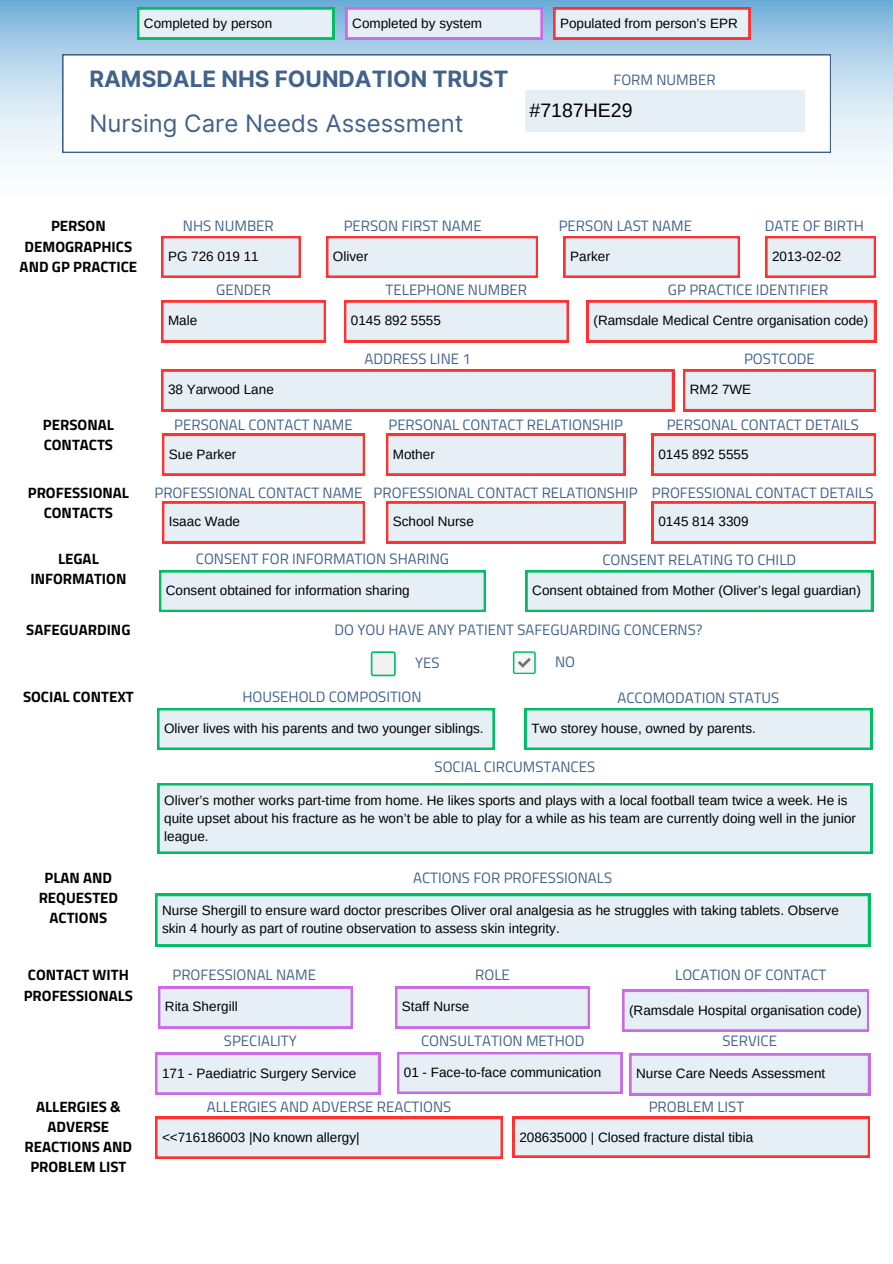
<style>
.page{position:relative;width:893px;height:1264px;background:#fff}
.page>*{position:absolute;margin:0;border:0;box-sizing:border-box;transform-origin:0 0}
.t1{font:24px "Inter";color:#41628b}
.t2{font:700 22.5px "Inter";color:#41628b}
.t3{font:19.5px "Arimo";color:#000}
.t4{font:15px "Titillium Web";color:#41628b}
.t5{font:700 15px/20.2px "Titillium Web";color:#000;text-align:center}
.t6{font:13.5px/18px "Arimo";color:#000}
</style>
<div class="page">
<img style="left:0;top:0;width:892px;height:161px">
<svg style="left:62px;top:54px;width:768px;height:98px"></svg>
<svg style="left:161px;top:236px;width:140px;height:42px;background:#e9d2d8"></svg>
<svg style="left:563px;top:236px;width:176px;height:42px;background:#e9d4db"></svg>
<svg style="left:395px;top:986px;width:195px;height:42px;background:#e2dcf3"></svg>
<svg style="left:586px;top:300px;width:289px;height:42px;background:#e9d6dc"></svg>
<svg style="left:683px;top:369px;width:192px;height:42px;background:#e9d6dc"></svg>
<svg style="left:326px;top:236px;width:212px;height:42px;background:#e9d4da"></svg>
<svg style="left:158px;top:986px;width:195px;height:42px;background:#e2dcf3"></svg>
<svg style="left:155px;top:1116px;width:347px;height:42px;background:#e9d6dd"></svg>
<svg style="left:512px;top:1116px;width:357px;height:41px;background:#e9d6dc"></svg>
<svg style="left:161px;top:369px;width:513px;height:42px;background:#e9d7dd"></svg>
<svg style="left:765px;top:236px;width:110px;height:42px;background:#e9d2d8"></svg>
<svg style="left:344px;top:300px;width:224px;height:42px;background:#e9d5dc"></svg>
<svg style="left:161px;top:300px;width:164px;height:42px;background:#e9d4da"></svg>
<svg style="left:651px;top:434px;width:224px;height:41px;background:#e8d9df"></svg>
<div style="left:525px;top:90px;width:279px;height:41px;background:#e6eff6"></div>
<svg style="left:162px;top:434px;width:202px;height:41px;background:#e8dae0"></svg>
<svg style="left:386px;top:434px;width:239px;height:41px;background:#e8d9e0"></svg>
<svg style="left:629px;top:1053px;width:240px;height:42px;background:#e2ddf3"></svg>
<svg style="left:622px;top:989px;width:246px;height:42px;background:#e2def3"></svg>
<svg style="left:155px;top:1052px;width:225px;height:42px;background:#e2ddf3"></svg>
<svg style="left:397px;top:1052px;width:225px;height:41px;background:#e2e0f4"></svg>
<svg style="left:651px;top:501px;width:224px;height:42px;background:#e9d5db"></svg>
<svg style="left:162px;top:501px;width:202px;height:42px;background:#e9d6dc"></svg>
<svg style="left:386px;top:501px;width:239px;height:42px;background:#e9d5dc"></svg>
<svg style="left:525px;top:570px;width:347px;height:42px;background:#c8e8e3"></svg>
<svg style="left:159px;top:570px;width:326px;height:42px;background:#c8e8e3"></svg>
<svg style="left:371px;top:651px;width:24px;height:25px"></svg>
<svg style="left:513px;top:651px;width:22px;height:23px"></svg>
<svg style="left:524px;top:708px;width:348px;height:41px;background:#ceeae6"></svg>
<svg style="left:157px;top:708px;width:337px;height:41px;background:#cde9e6"></svg>
<svg style="left:137px;top:7px;width:197px;height:32px;background:#bfe6dd"></svg>
<svg style="left:345px;top:7px;width:197px;height:32px;background:#e1d9f3"></svg>
<svg style="left:553px;top:7px;width:197px;height:32px;background:#eacfd5"></svg>
<svg style="left:157px;top:783px;width:715px;height:70px;background:#d6ebec"></svg>
<svg style="left:155px;top:894px;width:714px;height:52px;background:#d2eae9"></svg>
<p class="t6" style="left:144px;top:14px;width:130px">Completed by person</p>
<h5 class="t6" style="left:352px;top:14px;width:131px">Completed by system</h5>
<p class="t6" style="left:560px;top:14px;width:179px">Populated from person’s EPR</p>
<h4 class="t2" style="left:89px;top:65px;width:420px">RAMSDALE NHS FOUNDATION TRUST</h4>
<h4 class="t1" style="left:89px;top:109px;width:375px">Nursing Care Needs Assessment</h4>
<h5 class="t4" style="left:613px;top:68px;width:104px">FORM NUMBER</h5>
<p class="t3" style="left:529px;top:99px;width:104px">#7187HE29</p>
<h5 class="t5" style="left:20px;top:216px;width:119px">PERSON<br>DEMOGRAPHICS<br>AND GP PRACTICE</h5>
<p class="t4" style="left:183px;top:214px;width:92px">NHS NUMBER</p>
<h5 class="t4" style="left:558px;top:214px;width:135px">PERSON LAST NAME</h5>
<p class="t4" style="left:343px;top:214px;width:139px">PERSON FIRST NAME</p>
<p class="t6" style="left:168px;top:247px;width:92px">PG 726 019 11</p>
<p class="t6" style="left:570px;top:247px;width:41px">Parker</p>
<h5 class="t6" style="left:333px;top:247px;width:37px">Oliver</h5>
<p class="t4" style="left:764px;top:214px;width:101px">DATE OF BIRTH</p>
<h5 class="t6" style="left:772px;top:247px;width:71px">2013-02-02</h5>
<p class="t4" style="left:216px;top:277px;width:56px">GENDER</p>
<p class="t4" style="left:385px;top:277px;width:143px">TELEPHONE NUMBER</p>
<h5 class="t4" style="left:668px;top:277px;width:162px">GP PRACTICE IDENTIFIER</h5>
<h5 class="t5" style="left:43px;top:414px;width:72px;text-align:left">PERSONAL<br>CONTACTS</h5>
<h5 class="t5" style="left:28px;top:482px;width:103px">PROFESSIONAL<br>CONTACTS</h5>
<p class="t5" style="left:30px;top:548px;width:97px">LEGAL<br>INFORMATION</p>
<p class="t5" style="left:26px;top:619px;width:106px">SAFEGUARDING</p>
<p class="t5" style="left:23px;top:686px;width:112px">SOCIAL CONTEXT</p>
<h4 class="t5" style="left:39px;top:866px;width:81px">PLAN AND<br>REQUESTED<br>ACTIONS</h4>
<h5 class="t5" style="left:24px;top:964px;width:111px;text-align:left">CONTACT WITH<br>PROFESSIONALS</h5>
<p class="t5" style="left:25px;top:1095px;width:109px">ALLERGIES &amp;<br>ADVERSE<br>REACTIONS AND<br>PROBLEM LIST</p>
<h6 class="t6" style="left:168px;top:311px;width:31px">Male</h6>
<h5 class="t6" style="left:351px;top:311px;width:92px">0145 892 5555</h5>
<h1 class="t6" style="left:593px;top:311px;width:276px">(Ramsdale Medical Centre organisation code)</h1>
<h5 class="t4" style="left:364px;top:347px;width:108px">ADDRESS LINE 1</h5>
<h5 class="t4" style="left:744px;top:347px;width:72px">POSTCODE</h5>
<h5 class="t6" style="left:168px;top:380px;width:107px">38 Yarwood Lane</h5>
<h2 class="t6" style="left:689px;top:380px;width:63px">RM2 7WE</h2>
<h5 class="t4" style="left:174px;top:413px;width:180px">PERSONAL CONTACT NAME</h5>
<h4 class="t4" style="left:388px;top:413px;width:236px">PERSONAL CONTACT RELATIONSHIP</h4>
<p class="t6" style="left:169px;top:445px;width:69px">Sue Parker</p>
<h5 class="t6" style="left:393px;top:445px;width:43px">Mother</h5>
<h5 class="t4" style="left:666px;top:413px;width:194px">PERSONAL CONTACT DETAILS</h5>
<p class="t6" style="left:658px;top:445px;width:92px">0145 892 5555</p>
<p class="t4" style="left:154px;top:480px;width:209px">PROFESSIONAL CONTACT NAME</p>
<h4 class="t4" style="left:373px;top:480px;width:266px">PROFESSIONAL CONTACT RELATIONSHIP</h4>
<h5 class="t4" style="left:651px;top:480px;width:223px">PROFESSIONAL CONTACT DETAILS</h5>
<h4 class="t6" style="left:169px;top:512px;width:73px">Isaac Wade</h4>
<h5 class="t6" style="left:393px;top:512px;width:82px">School Nurse</h5>
<p class="t6" style="left:658px;top:512px;width:92px">0145 814 3309</p>
<p class="t4" style="left:196px;top:547px;width:255px">CONSENT FOR INFORMATION SHARING</p>
<h5 class="t4" style="left:602px;top:548px;width:195px">CONSENT RELATING TO CHILD</h5>
<h5 class="t6" style="left:166px;top:581px;width:245px">Consent obtained for information sharing</h5>
<p class="t6" style="left:532px;top:581px;width:330px">Consent obtained from Mother (Oliver’s legal guardian)</p>
<h4 class="t4" style="left:334px;top:618px;width:369px">DO YOU HAVE ANY PATIENT SAFEGUARDING CONCERNS?</h4>
<h5 class="t4" style="left:415px;top:651px;width:26px">YES</h5>
<p class="t4" style="left:555px;top:650px;width:22px">NO</p>
<p class="t4" style="left:242px;top:684px;width:181px">HOUSEHOLD COMPOSITION</p>
<h5 class="t4" style="left:617px;top:686px;width:163px">ACCOMODATION STATUS</h5>
<h5 class="t6" style="left:164px;top:719px;width:321px">Oliver lives with his parents and two younger siblings.</h5>
<h6 class="t6" style="left:531px;top:719px;width:226px">Two storey house, owned by parents.</h6>
<h5 class="t4" style="left:434px;top:755px;width:162px">SOCIAL CIRCUMSTANCES</h5>
<h5 class="t6" style="left:164px;top:791px;width:693px">Oliver’s mother works part-time from home. He likes sports and plays with a local football team twice a week. He is quite upset about his fracture as he won’t be able to play for a while as his team are currently doing well in the junior league.</h5>
<p class="t4" style="left:413px;top:865px;width:200px">ACTIONS FOR PROFESSIONALS</p>
<p class="t6" style="left:162px;top:901px;width:678px">Nurse Shergill to ensure ward doctor prescribes Oliver oral analgesia as he struggles with taking tablets. Observe skin 4 hourly as part of routine observation to assess skin integrity.</p>
<h5 class="t4" style="left:172px;top:963px;width:145px">PROFESSIONAL NAME</h5>
<p class="t4" style="left:475px;top:963px;width:36px">ROLE</p>
<p class="t4" style="left:675px;top:963px;width:153px">LOCATION OF CONTACT</p>
<h3 class="t6" style="left:165px;top:997px;width:74px">Rita Shergill</h3>
<p class="t6" style="left:402px;top:997px;width:69px">Staff Nurse</p>
<h5 class="t6" style="left:629px;top:1000px;width:234px">(Ramsdale Hospital organisation code)</h5>
<h5 class="t4" style="left:224px;top:1029px;width:74px">SPECIALITY</h5>
<p class="t4" style="left:421px;top:1029px;width:165px">CONSULTATION METHOD</p>
<h5 class="t4" style="left:722px;top:1029px;width:56px">SERVICE</h5>
<p class="t6" style="left:162px;top:1063px;width:196px">171 - Paediatric Surgery Service</p>
<p class="t6" style="left:404px;top:1063px;width:199px">01 - Face-to-face communication</p>
<h5 class="t6" style="left:636px;top:1064px;width:190px">Nurse Care Needs Assessment</h5>
<p class="t4" style="left:207px;top:1094px;width:246px">ALLERGIES AND ADVERSE REACTIONS</p>
<h4 class="t4" style="left:648px;top:1094px;width:97px">PROBLEM LIST</h4>
<h4 class="t6" style="left:162px;top:1127px;width:199px">&lt;&lt;716186003 |No known allergy|</h4>
<h5 class="t6" style="left:519px;top:1127px;width:235px">208635000 | Closed fracture distal tibia</h5>
</div>
